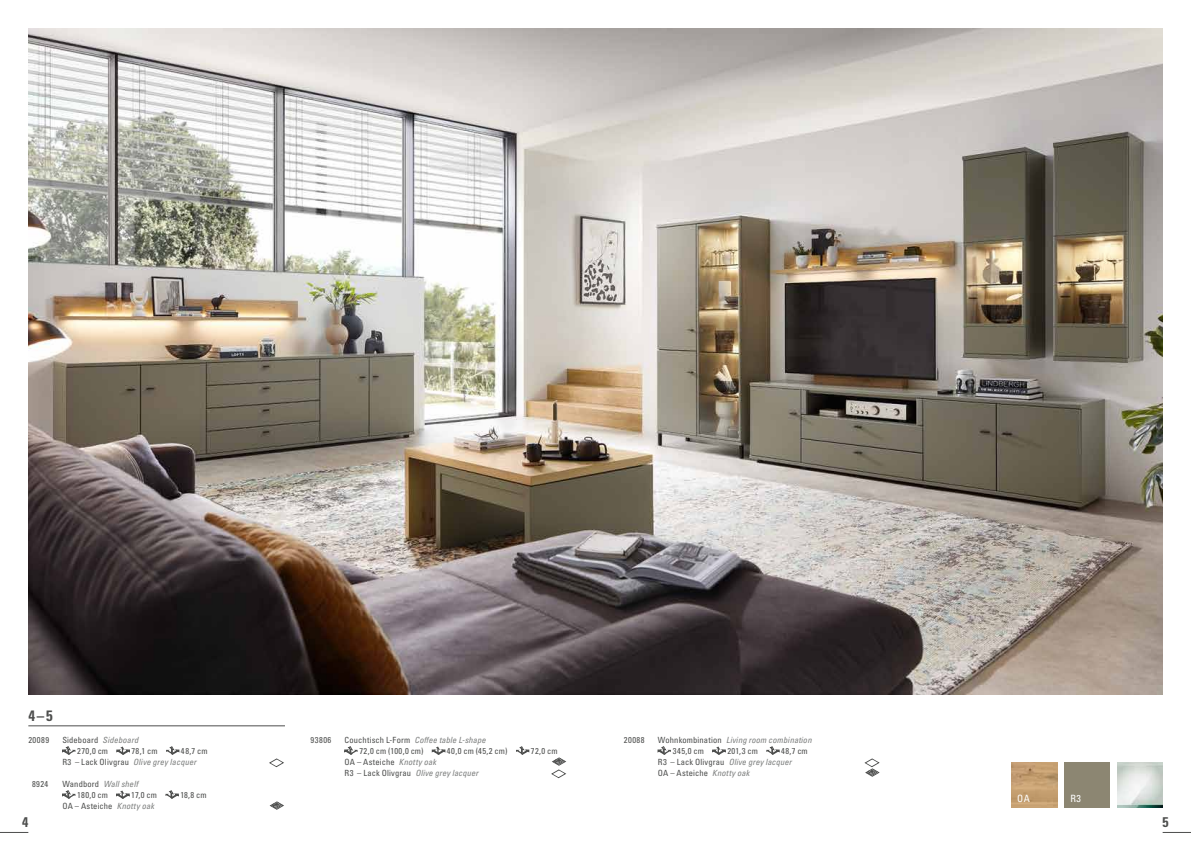
<style>
.page{position:relative;width:1191px;height:842px;background:#fff}
.page>*{position:absolute;margin:0;border:0;box-sizing:border-box;transform-origin:0 0}
.t1{font:700 condensed 15px "Univers LT Pro";color:#4d4e4d}
.t2{font:700 condensed 14px "Univers LT Pro";color:#4d4e4d}
.t3{font:condensed 10px "Univers LT Pro";color:#fff}
.t4{font:condensed 8.5px/11px "Univers LT Pro";letter-spacing:.025em;color:#4d4e4d}
.s1{font-style:italic;color:#7d7f7e}
</style>
<div class="page">
<svg style="left:1162px;top:832px;width:29px;height:1px"></svg>
<svg style="left:0;top:832px;width:28px;height:1px"></svg>
<img style="left:28px;top:28px;width:1134px;height:666px">
<hr style="left:28px;top:726px;width:257px;height:1px;background:#4d4e4d">
<svg style="left:62px;top:746px;width:13px;height:9px"></svg>
<svg style="left:116px;top:746px;width:14px;height:9px"></svg>
<svg style="left:166px;top:746px;width:13px;height:9px"></svg>
<svg style="left:269px;top:759px;width:15px;height:8px"></svg>
<svg style="left:62px;top:790px;width:13px;height:9px"></svg>
<svg style="left:116px;top:790px;width:14px;height:9px"></svg>
<svg style="left:165px;top:790px;width:14px;height:9px"></svg>
<svg style="left:270px;top:801px;width:14px;height:9px"></svg>
<svg style="left:344px;top:746px;width:13px;height:9px"></svg>
<svg style="left:432px;top:746px;width:13px;height:9px"></svg>
<svg style="left:516px;top:746px;width:13px;height:9px"></svg>
<svg style="left:551px;top:757px;width:15px;height:21px"></svg>
<svg style="left:657px;top:746px;width:14px;height:9px"></svg>
<svg style="left:712px;top:746px;width:13px;height:9px"></svg>
<svg style="left:766px;top:746px;width:13px;height:9px"></svg>
<svg style="left:864px;top:759px;width:15px;height:18px"></svg>
<img style="left:1011px;top:763px;width:46px;height:45px">
<img style="left:1117px;top:763px;width:45px;height:45px">
<h1 class="t1" style="left:28px;top:707px;width:26px">4–5</h1>
<p class="t4" style="left:28px;top:735px;width:22px">20089</p>
<p class="t4" style="left:77px;top:735px;width:63px;text-indent:-15px">Sideboard <span class="s1">Sideboard<br></span>270,0 cm</p>
<p class="t4" style="left:62px;top:746px;width:147px;text-indent:119px">48,7 cm<br>R3 – Lack Olivgrau <span class="s1">Olive grey lacquer</span></p>
<p class="t4" style="left:131px;top:746px;width:28px">78,1 cm</p>
<p class="t4" style="left:32px;top:779px;width:18px">8924</p>
<p class="t4" style="left:77px;top:779px;width:62px;text-indent:-15px">Wandbord <span class="s1">Wall shelf<br></span>180,0 cm</p>
<p class="t4" style="left:131px;top:790px;width:27px">17,0 cm</p>
<p class="t4" style="left:180px;top:790px;width:28px">18,8 cm</p>
<p class="t4" style="left:62px;top:801px;width:93px">OA – Asteiche <span class="s1">Knotty oak</span></p>
<p class="t4" style="left:310px;top:735px;width:22px">93806</p>
<p class="t4" style="left:359px;top:735px;width:128px;text-indent:-15px">Couchtisch L-Form <span class="s1">Coffee table L-shape<br></span>72,0 cm (100,0 cm)</p>
<p class="t4" style="left:447px;top:746px;width:62px">40,0 cm (45,2 cm)</p>
<p class="t4" style="left:531px;top:746px;width:28px">72,0 cm</p>
<p class="t4" style="left:344px;top:757px;width:135px">OA – Asteiche <span class="s1">Knotty oak<br></span>R3 – Lack Olivgrau <span class="s1">Olive grey lacquer</span></p>
<p class="t4" style="left:624px;top:735px;width:22px">20088</p>
<p class="t4" style="left:673px;top:735px;width:140px;text-indent:-15px">Wohnkombination <span class="s1">Living room combination<br></span>345,0 cm</p>
<p class="t4" style="left:727px;top:746px;width:32px">201,3 cm</p>
<p class="t4" style="left:658px;top:746px;width:151px;text-indent:123px">48,7 cm<br>R3 – Lack Olivgrau <span class="s1">Olive grey lacquer<br></span>OA – Asteiche <span class="s1">Knotty oak</span></p>
<p class="t3" style="left:1017px;top:792px;width:14px">OA</p>
<p class="t3" style="left:1070px;top:792px;width:12px">R3</p>
<h2 class="t2" style="left:22px;top:813px;width:8px">4</h2>
<h2 class="t2" style="left:1162px;top:813px;width:8px">5</h2>
</div>
